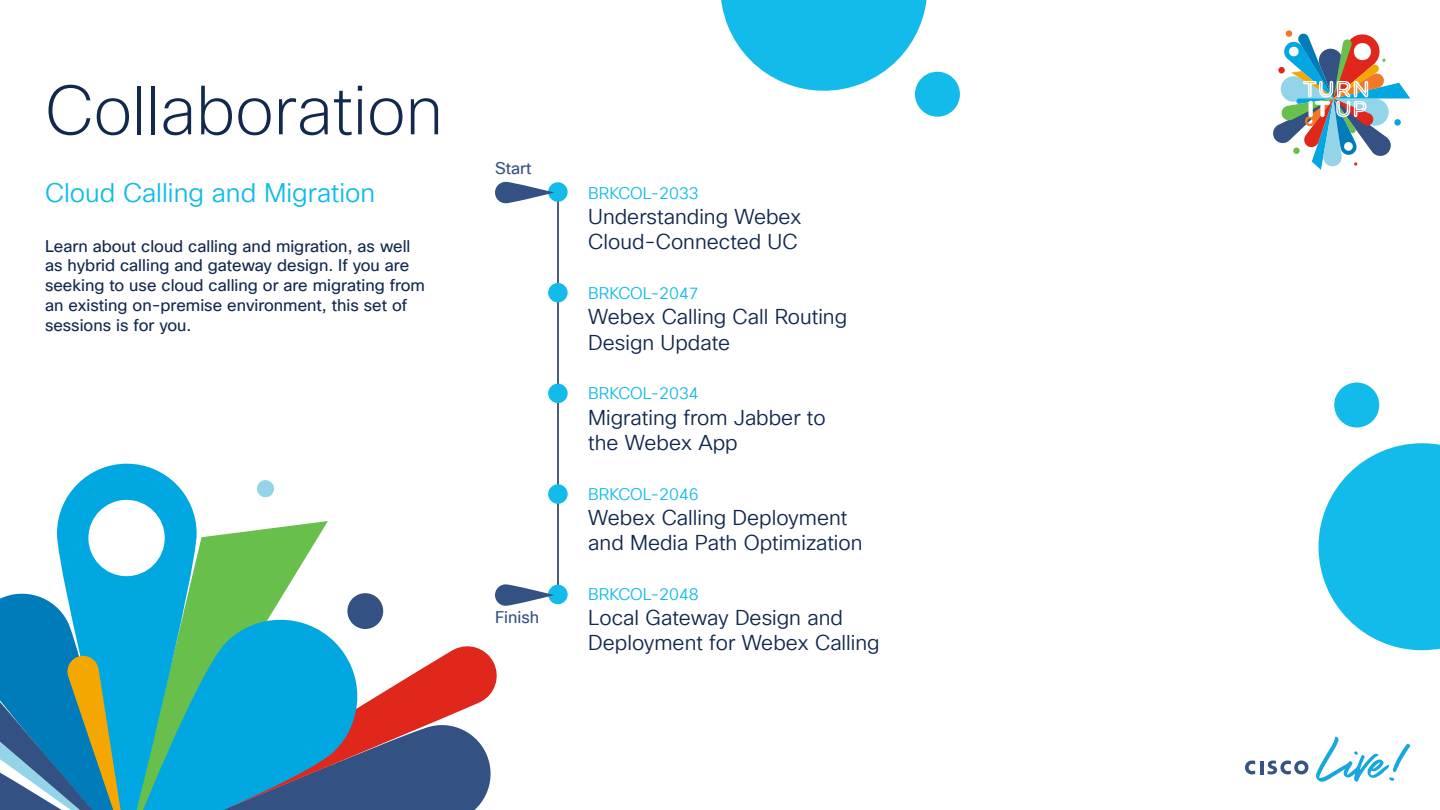
<style>
.page{position:relative;width:1440px;height:810px;background:#fff}
.page>*{position:absolute;margin:0;border:0;box-sizing:border-box;transform-origin:0 0}
.t1{font:200 67.5px "Cisco Sans TT";color:#12294d}
.t2{font:26.25px "Cisco Sans TT Light";color:#12bbea}
.t3{font:21px/25.2px "Cisco Sans TT Light";color:#12294d}
.t4{font:16.5px/19.8px "Cisco Sans TT";color:#12294d}
.t5{font:16.5px "Cisco Sans TT Light";color:#12bbea}
.t6{font:16.5px "Cisco Sans TT";color:#335283}
</style>
<div class="page">
<hr style="left:557px;top:191px;width:2px;height:405px;background:#12294d">
<div style="left:548px;top:182px;width:20px;height:20px;background:#12bbea;border-radius:50%"></div>
<div style="left:548px;top:283px;width:20px;height:19px;background:#12bbea;border-radius:50%"></div>
<div style="left:548px;top:384px;width:20px;height:19px;background:#12bbea;border-radius:50%"></div>
<div style="left:548px;top:484px;width:20px;height:20px;background:#12bbea;border-radius:50%"></div>
<div style="left:548px;top:585px;width:20px;height:19px;background:#12bbea;border-radius:50%"></div>
<svg style="left:495px;top:182px;width:59px;height:21px"></svg>
<svg style="left:495px;top:584px;width:59px;height:22px"></svg>
<svg style="left:1318px;top:443px;width:122px;height:207px"></svg>
<div style="left:1334px;top:382px;width:45px;height:46px;background:#12bbea;border-radius:50%"></div>
<svg style="left:721px;top:0;width:239px;height:117px"></svg>
<svg style="left:197px;top:521px;width:131px;height:65px;fill:#68bf4b"></svg>
<svg style="left:57px;top:464px;width:140px;height:122px;fill:#00a7e1"></svg>
<svg style="left:257px;top:480px;width:18px;height:18px"></svg>
<svg style="left:0;top:586px;width:496px;height:224px"></svg>
<svg style="left:1273px;top:30px;width:137px;height:140px"></svg>
<svg style="left:1309px;top:101px;width:4px;height:16px"></svg>
<svg style="left:1245px;top:761px;width:63px;height:13px"></svg>
<svg style="left:1316px;top:737px;width:94px;height:45px"></svg>
<h1 class="t1" style="left:45px;top:67px;width:399px">Collaboration</h1>
<p class="t2" style="left:45px;top:176px;width:332px">Cloud Calling and Migration</p>
<p class="t4" style="left:45px;top:236px;width:381px">Learn about cloud calling and migration, as well as hybrid calling and gateway design. If you are seeking to use cloud calling or are migrating from an existing on-premise environment, this set of sessions is for you.</p>
<p class="t6" style="left:495px;top:158px;width:38px">Start</p>
<p class="t6" style="left:495px;top:607px;width:46px">Finish</p>
<p class="t5" style="left:588px;top:183px;width:112px">BRKCOL-2033</p>
<p class="t3" style="left:588px;top:205px;width:215px">Understanding Webex<br>Cloud-Connected UC</p>
<p class="t5" style="left:588px;top:283px;width:112px">BRKCOL-2047</p>
<p class="t3" style="left:588px;top:305px;width:260px">Webex Calling Call Routing<br>Design Update</p>
<p class="t5" style="left:588px;top:383px;width:112px">BRKCOL-2034</p>
<p class="t3" style="left:588px;top:405px;width:239px">Migrating from Jabber to the Webex App</p>
<p class="t5" style="left:588px;top:483px;width:112px">BRKCOL-2046</p>
<p class="t3" style="left:588px;top:506px;width:276px">Webex Calling Deployment and Media Path Optimization</p>
<p class="t5" style="left:588px;top:583px;width:112px">BRKCOL-2048</p>
<p class="t3" style="left:588px;top:606px;width:293px">Local Gateway Design and<br>Deployment for Webex Calling</p>
</div>
